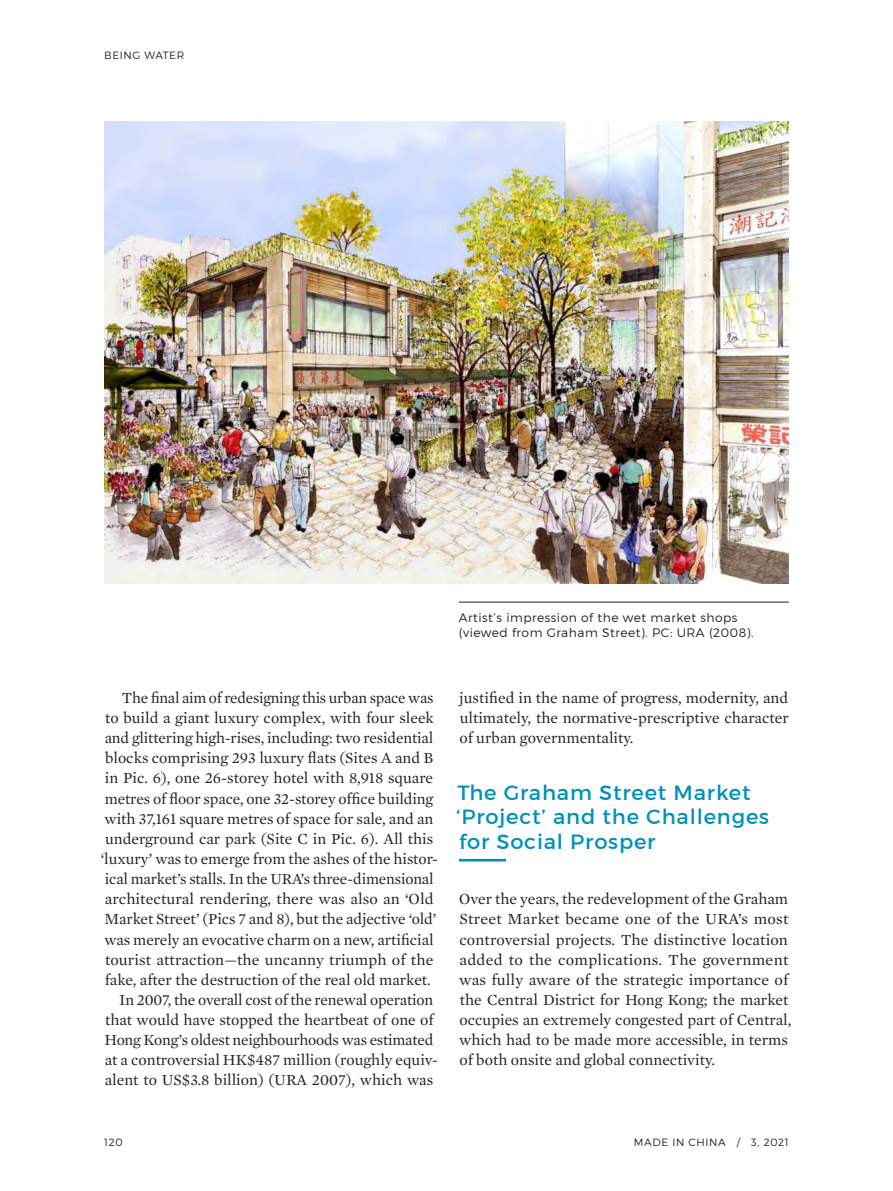
<style>
.page{position:relative;width:893px;height:1191px;background:#fff}
.page>*{position:absolute;margin:0;border:0;box-sizing:border-box;transform-origin:0 0}
.Art_Paragraph_Title{font:21px/24.5px "Montserrat";letter-spacing:.04em;color:#0091b8}
.Article_Paragraph{font:15.75px/20.1px "Mercury Text G1 Roman";color:#1f2223}
.Article_Paragraph_No{font:15.75px/20.1px "Mercury Text G1 Roman";color:#1f2223}
.Image_caption{font:300 12.25px/14.7px "Montserrat";letter-spacing:.04em;color:#1f2223}
.t1{font:300 10.5px "Montserrat";letter-spacing:.06em;color:#1f2223}
</style>
<div class="page">
<img style="left:104px;top:121px;width:685px;height:462px">
<hr style="left:459px;top:601px;width:330px;height:1px;background:#1f2223">
<hr style="left:459px;top:859px;width:47px;height:2px;background:#0091b8">
<p class="t1" style="left:104px;top:49px;width:82px">BEING WATER</p>
<p class="Image_caption" style="left:459px;top:610px;width:296px">Artist’s impression of the wet market shops (viewed from Graham Street). PC: URA (2008).</p>
<p class="Article_Paragraph" style="left:101px;top:687px;width:339px;text-indent:21px">The final aim of redesigning this urban space was to build a giant luxury complex, with four sleek and glittering high-rises, including: two residential blocks comprising 293 luxury flats (Sites A and B in Pic. 6), one 26-storey hotel with 8,918 square metres of floor space, one 32-storey office building with 37,161 square metres of space for sale, and an underground car park (Site C in Pic. 6). All this ‘luxury’ was to emerge from the ashes of the histor&shy;ical market’s stalls. In the URA’s three-dimensional architectural rendering, there was also an ‘Old Market Street’ (Pics 7 and 8), but the adjective ‘old’ was merely an evocative charm on a new, artificial tourist attraction—the uncanny triumph of the fake, after the destruction of the real old market.</p>
<p class="Article_Paragraph" style="left:105px;top:989px;width:335px;text-indent:15px">In 2007, the overall cost of the renewal operation that would have stopped the heartbeat of one of Hong Kong’s oldest neighbourhoods was estimated at a controversial HK$487 million (roughly equiv&shy;alent to US$3.8 billion) (URA 2007), which was</p>
<p class="Article_Paragraph" style="left:459px;top:687px;width:331px;text-align:justify">justified in the name of progress, modernity, and ultimately, the normative-prescriptive character of urban governmentality.</p>
<p class="Art_Paragraph_Title" style="left:456px;top:780px;width:315px">The Graham Street Market ‘Project’ and the Challenges for Social Prosper</p>
<p class="Article_Paragraph_No" style="left:459px;top:889px;width:334px">Over the years, the redevelopment of the Graham Street Market became one of the URA’s most controversial projects. The distinctive location added to the complications. The government was fully aware of the strategic importance of the Central District for Hong Kong; the market occupies an extremely congested part of Central, which had to be made more accessible, in terms of both onsite and global connectivity.</p>
<p class="t1" style="left:104px;top:1135px;width:20px">120</p>
<p class="t1" style="left:634px;top:1135px;width:156px">MADE IN CHINA / 3, 2021</p>
</div>
